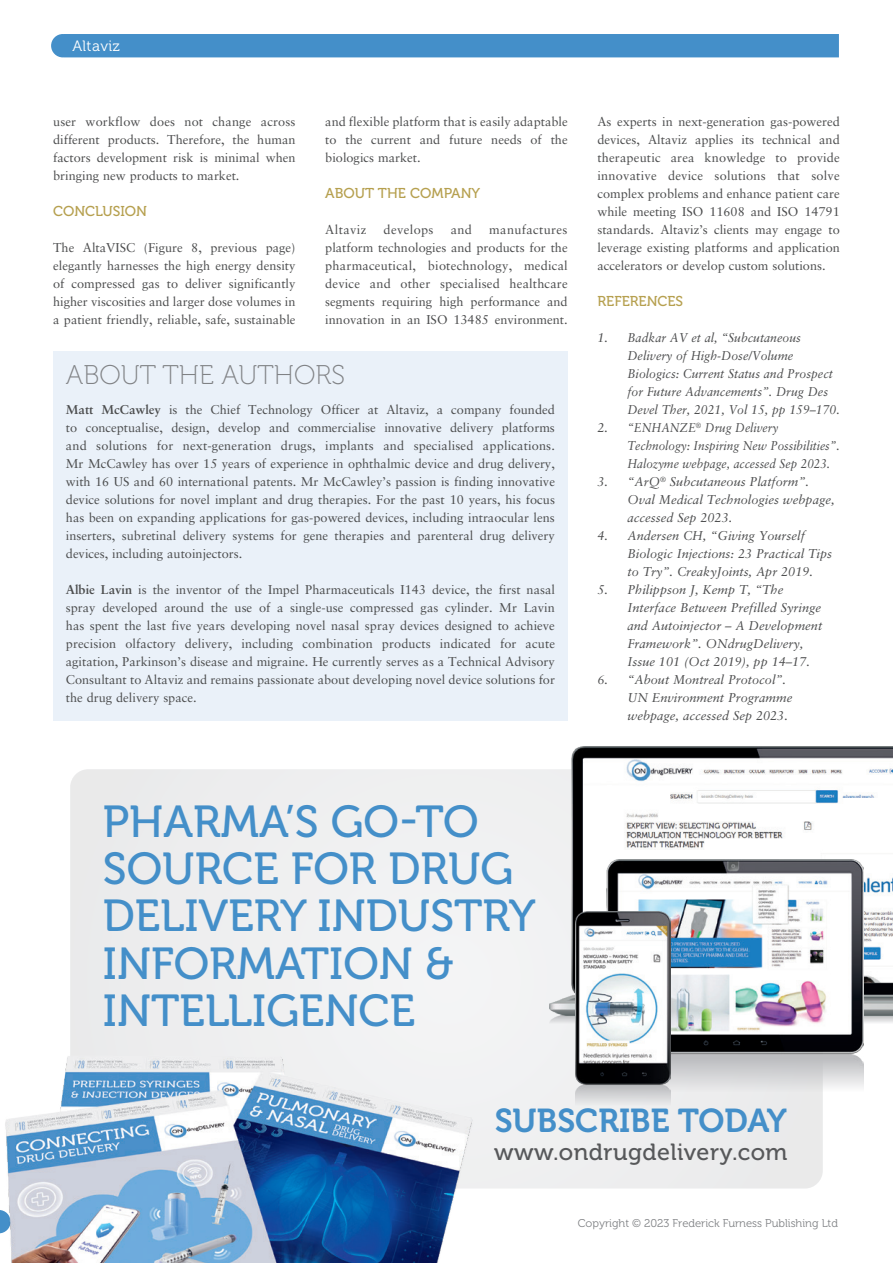
<style>
.page{position:relative;width:893px;height:1263px;background:#fff}
.page>*{position:absolute;margin:0;border:0;box-sizing:border-box;transform-origin:0 0}
.t1{font:44.7px/47.4px "Museo 500";color:#448fc9}
.t2{font:33px "Museo 700";color:#448fc9}
.MF_Boxed_text_title{font:27px "Museo 100";color:#808285}
.t3{font:23.4px "Museo 500";letter-spacing:.02em;color:#57585a}
.t4{font:15px "Museo 300";letter-spacing:.025em;color:#fff}
.MF_Xhead{font:14.25px "Museo 500";color:#b6a04f}
.MF_body_no_indent{font:12.75px/18px "Sabon LT Std";color:#4b4c4d;text-align:justify}
.MF_References{font:italic 12.75px/18px "Sabon LT Std";color:#4b4c4d}
.MF_body_no_indent-2{font:12.75px "Sabon LT Std";letter-spacing:.03em;color:#4b4c4d}
.t5{font:11.25px "Museo 300";color:#808285}
.s1{font-weight:700}
</style>
<div class="page">
<div style="left:51px;top:34px;width:788px;height:23px;background:#448fc9"></div>
<div style="left:53px;top:351px;width:515px;height:369px;background:#eaf1f9"></div>
<div style="left:70px;top:769px;width:753px;height:419px;background:#eff0f0;border-radius:18px"></div>
<img style="left:549px;top:746px;width:344px;height:277px">
<img style="left:606px;top:860px;width:257px;height:232px">
<img style="left:576px;top:911px;width:94px;height:192px">
<img style="left:0;top:1056px;width:472px;height:207px">
<p class="t4" style="left:72px;top:37px;width:49px">Altaviz</p>
<p class="MF_body_no_indent" style="left:53px;top:112px;width:244px">user workflow does not change across different products. Therefore, the human factors development risk is minimal when bringing new products to market.</p>
<p class="MF_Xhead" style="left:53px;top:203px;width:96px">CONCLUSION</p>
<p class="MF_body_no_indent" style="left:53px;top:238px;width:244px">The AltaVISC (Figure 8, previous page) elegantly harnesses the high energy density of compressed gas to deliver significantly higher viscosities and larger dose volumes in a patient friendly, reliable, safe, sustainable</p>
<p class="MF_body_no_indent" style="left:325px;top:112px;width:244px">and flexible platform that is easily adaptable to the current and future needs of the biologics market.</p>
<p class="MF_Xhead" style="left:325px;top:185px;width:156px">ABOUT THE COMPANY</p>
<p class="MF_body_no_indent-2" style="left:325px;top:222px;width:43px">Altaviz</p>
<p class="MF_body_no_indent-2" style="left:384px;top:222px;width:51px">develops</p>
<p class="MF_body_no_indent" style="left:451px;top:220px;width:23px">and</p>
<p class="MF_body_no_indent" style="left:325px;top:220px;width:244px;text-indent:164px">manufactures platform technologies and products for the pharmaceutical, biotechnology, medical device and other specialised healthcare segments requiring high performance and innovation in an ISO 13485 environment.</p>
<p class="MF_Boxed_text_title" style="left:66px;top:361px;width:281px">ABOUT THE AUTHORS</p>
<p class="MF_body_no_indent" style="left:66px;top:400px;width:491px"><span class="s1">Matt McCawley</span> is the Chief Technology Officer at Altaviz, a company founded to conceptualise, design, develop and commercialise innovative delivery platforms and solutions for next-generation drugs, implants and specialised applications.<br>Mr McCawley has over 15 years of experience in ophthalmic device and drug delivery, with 16 US and 60 international patents. Mr McCawley’s passion is finding innovative device solutions for novel implant and drug therapies. For the past 10 years, his focus has been on expanding applications for gas-powered devices, including intraocular lens inserters, subretinal delivery systems for gene therapies and parenteral drug delivery devices, including autoinjectors.</p>
<p class="MF_body_no_indent" style="left:66px;top:580px;width:491px"><span class="s1">Albie Lavin</span> is the inventor of the Impel Pharmaceuticals I143 device, the first nasal spray developed around the use of a single-use compressed gas cylinder. Mr Lavin has spent the last five years developing novel nasal spray devices designed to achieve precision olfactory delivery, including combination products indicated for acute agitation, Parkinson’s disease and migraine. He currently serves as a Technical Advisory Consultant to Altaviz and remains passionate about developing novel device solutions for the drug delivery space.</p>
<p class="MF_body_no_indent" style="left:597px;top:112px;width:244px">As experts in next-generation gas-powered devices, Altaviz applies its technical and therapeutic area knowledge to provide innovative device solutions that solve complex problems and enhance patient care while meeting ISO 11608 and ISO 14791 standards. Altaviz’s clients may engage to leverage existing platforms and application accelerators or develop custom solutions.</p>
<p class="MF_Xhead" style="left:597px;top:293px;width:87px">REFERENCES</p>
<p class="MF_References" style="left:627px;top:329px;width:214px;text-indent:-30px">1. Badkar AV et al, “Subcutaneous Delivery of High-Dose/Volume Biologics: Current Status and Prospect for Future Advancements”. Drug Des Devel Ther, 2021, Vol 15, pp 159–170.</p>
<p class="MF_References" style="left:627px;top:419px;width:214px;text-indent:-30px">2. “ENHANZE<sup>®</sup> Drug Delivery<br>Technology: Inspiring New Possibilities”.<br>Halozyme webpage, accessed Sep 2023.</p>
<p class="MF_References" style="left:627px;top:473px;width:209px;text-indent:-30px">3. “ArQ<sup>®</sup> Subcutaneous Platform”.<br>Oval Medical Technologies webpage, accessed Sep 2023.</p>
<p class="MF_References" style="left:627px;top:527px;width:206px;text-indent:-30px">4. Andersen CH, “Giving Yourself<br>Biologic Injections: 23 Practical Tips to Try”. CreakyJoints, Apr 2019.</p>
<p class="MF_References" style="left:627px;top:581px;width:196px;text-indent:-30px">5. Philippson J, Kemp T, “The<br>Interface Between Prefilled Syringe and Autoinjector – A Development<br>Framework”. ONdrugDelivery,<br>Issue 101 (Oct 2019), pp 14–17.</p>
<p class="MF_References" style="left:627px;top:671px;width:167px;text-indent:-30px">6. “About Montreal Protocol”.<br>UN Environment Programme webpage, accessed Sep 2023.</p>
<p class="t1" style="left:103px;top:798px;width:434px">PHARMA’S GO-TO<br>SOURCE FOR DRUG<br>DELIVERY INDUSTRY<br>INFORMATION &amp;<br>INTELLIGENCE</p>
<p class="t2" style="left:495px;top:1102px;width:294px">SUBSCRIBE TODAY</p>
<p class="t3" style="left:494px;top:1139px;width:295px">www.ondrugdelivery.com</p>
<p class="t5" style="left:578px;top:1217px;width:262px">Copyright © 2023 Frederick Furness Publishing Ltd</p>
</div>
